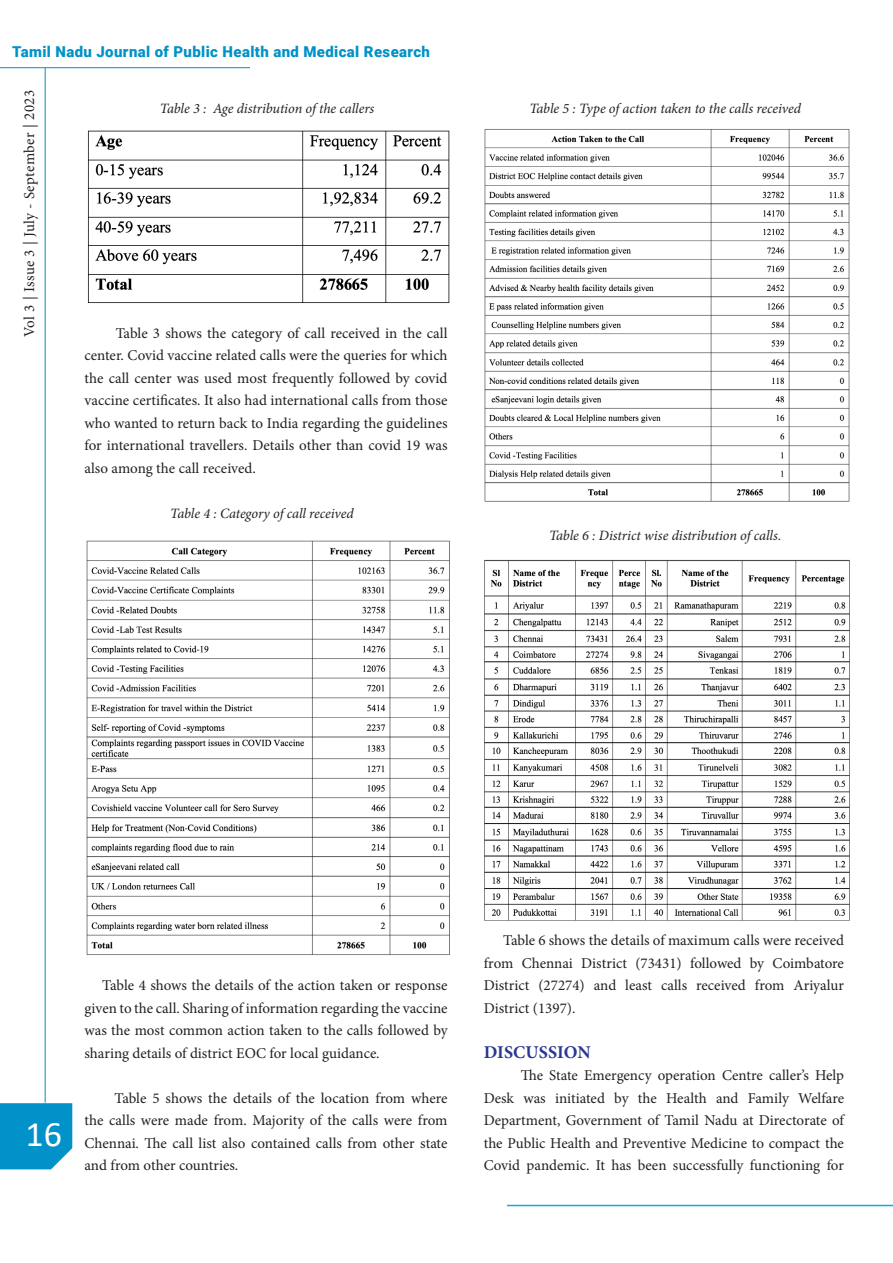
<style>
.page{position:relative;width:893px;height:1263px;background:#fff}
.page>*{position:absolute;margin:0;border:0;box-sizing:border-box;transform-origin:0 0}
.t1{font:36px "Calibri";color:#fff}
.Paragraph_Style_3{font:700 18px "Minion Pro";color:#283790}
.Paragraph_Style_3-2{font:15px/22.5px "Minion Pro";color:#231f20;text-align:justify}
.t2{font:900 15px "Roboto";letter-spacing:.025em;color:#0092c8}
.Paragraph_Style_3-3{font:15px "Minion Pro";letter-spacing:.025em;color:#231f20}
.Paragraph_Style_3-4{font:italic 14.25px "Minion Pro";letter-spacing:-.01em;color:#231f20}
</style>
<div class="page">
<hr style="left:45px;top:68px;width:1px;height:1035px;background:#0092c8">
<hr style="left:0;top:67px;width:250px;height:1px;background:#0092c8">
<div style="left:0;top:1103px;width:72px;height:66px;background:#0092c8"></div>
<hr style="left:507px;top:1205px;width:386px;height:1px;background:#00aeef">
<img style="left:88px;top:130px;width:362px;height:173px">
<img style="left:86px;top:540px;width:364px;height:415px">
<img style="left:484px;top:129px;width:366px;height:373px">
<img style="left:484px;top:559px;width:366px;height:362px">
<p class="t2" style="left:12px;top:41px;width:419px">Tamil Nadu Journal of Public Health and Medical Research</p>
<p class="Paragraph_Style_3-3" style="left:19px;top:337px;width:248px;rotate:-90deg">Vol 3 | Issue 3 | July - September | 2023</p>
<p class="Paragraph_Style_3-4" style="left:160px;top:98px;width:216px">Table 3 : Age distribution of the callers</p>
<p class="Paragraph_Style_3-2" style="left:85px;top:322px;width:365px;text-indent:31px">Table 3 shows the category of call received in the call center. Covid vaccine related calls were the queries for which the call center was used most frequently followed by covid vaccine certificates. It also had international calls from those who wanted to return back to India regarding the guidelines for international travellers. Details other than covid 19 was also among the call received.</p>
<p class="Paragraph_Style_3-4" style="left:170px;top:503px;width:185px">Table 4 : Category of call received</p>
<p class="Paragraph_Style_3-4" style="left:529px;top:98px;width:273px">Table 5 : Type of action taken to the calls received</p>
<p class="Paragraph_Style_3-4" style="left:549px;top:526px;width:234px">Table 6 : District wise distribution of calls.</p>
<h1 class="t1" style="left:26px;top:1108px;width:38px">16</h1>
<p class="Paragraph_Style_3-2" style="left:85px;top:974px;width:365px;text-indent:18px">Table 4 shows the details of the action taken or response given to the call. Sharing of information regarding the vaccine was the most common action taken to the calls followed by sharing details of district EOC for local guidance.</p>
<p class="Paragraph_Style_3-2" style="left:85px;top:1087px;width:365px;text-indent:30px">Table 5 shows the details of the location from where the calls were made from. Majority of the calls were from Chennai. The call list also contained calls from other state and from other countries.</p>
<p class="Paragraph_Style_3-2" style="left:484px;top:929px;width:362px;text-indent:19px">Table 6 shows the details of maximum calls were received from Chennai District (73431) followed by Coimbatore District (27274) and least calls received from Ariyalur District (1397).</p>
<p class="Paragraph_Style_3" style="left:484px;top:1039px;width:108px">DISCUSSION</p>
<p class="Paragraph_Style_3-2" style="left:484px;top:1064px;width:362px;text-indent:37px">The State Emergency operation Centre caller’s Help Desk was initiated by the Health and Family Welfare Department, Government of Tamil Nadu at Directorate of the Public Health and Preventive Medicine to compact the Covid pandemic. It has been successfully functioning for</p>
</div>
